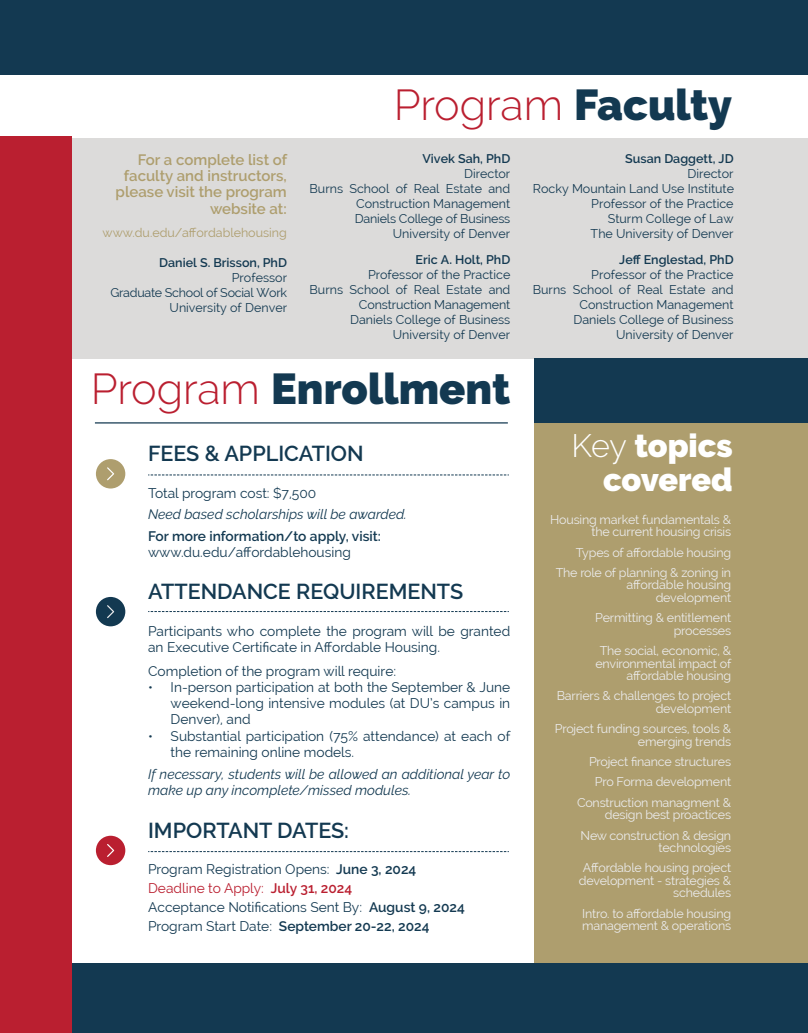
<style>
.page{position:relative;width:808px;height:1033px;background:#fff}
.page>*{position:absolute;margin:0;border:0;box-sizing:border-box;transform-origin:0 0}
.t1{font:900 43.12px "Raleway";color:#133951}
.t2{font:300 43.12px "Raleway";color:#ba1f30}
.t3{font:900 32.38px/33.8px "Raleway";color:#fff;text-align:right}
.t4{font:600 21.5px "Raleway";color:#133951}
.t5{font:600 15px/16.2px "Raleway";color:#ae9e6e;text-align:right}
.t6{font:13.75px/16.2px "Raleway";color:#133951}
.t7{font:italic 13.75px/16.2px "Raleway";color:#133951}
.t8{font:600 13.75px "Raleway";color:#133951}
.t9{font:12.5px/12.5px "Raleway";letter-spacing:-.015em;color:#ebebec;text-align:right}
.t10{font:12.5px/15px "Raleway";color:#133951;text-align:right}
.t11{font:600 12.5px "Raleway";color:#133951}
.t12{font:12.5px "Raleway";color:#ae9e6e}
.s1{font-weight:900;color:#133951}
.s2{font-weight:300;color:#ba1f30}
.s3{font-weight:600}
.s4{color:#ba1f30}
.s5{font-weight:600;color:#ba1f30}
.s6{font-weight:300}
</style>
<div class="page">
<div style="left:0;top:0;width:807px;height:75px;background:#133951"></div>
<div style="left:0;top:137px;width:72px;height:896px;background:#ba1f30"></div>
<div style="left:72px;top:138px;width:735px;height:220px;background:#dcdbda"></div>
<div style="left:534px;top:358px;width:273px;height:605px;background:#ae9e6e"></div>
<hr style="left:95px;top:422px;width:413px;height:1px;background:#133951">
<svg style="left:148px;top:474px;width:361px;height:1px"></svg>
<div style="left:96px;top:459px;width:29px;height:29px;background:#ae9e6e;border-radius:50%"></div>
<svg style="left:107px;top:467px;width:7px;height:13px"></svg>
<svg style="left:148px;top:611px;width:361px;height:1px"></svg>
<div style="left:96px;top:597px;width:29px;height:29px;background:#133951;border-radius:50%"></div>
<svg style="left:107px;top:605px;width:7px;height:13px"></svg>
<svg style="left:148px;top:851px;width:361px;height:1px"></svg>
<div style="left:96px;top:835px;width:29px;height:30px;background:#ba1f30;border-radius:50%"></div>
<svg style="left:107px;top:844px;width:7px;height:13px"></svg>
<div style="left:72px;top:963px;width:735px;height:70px;background:#133951"></div>
<div style="left:534px;top:358px;width:273px;height:65px;background:#133951"></div>
<p class="t5" style="left:116px;top:151px;width:173px">For a complete list of faculty and instructors, please visit the program website at:</p>
<p class="t12" style="left:102px;top:226px;width:186px">www.du.edu/affordablehousing</p>
<p class="t11" style="left:159px;top:255px;width:129px">Daniel S. Brisson, PhD</p>
<p class="t10" style="left:110px;top:270px;width:178px">Professor<br>Graduate School of Social Work<br>University of Denver</p>
<h1 class="t2" style="left:394px;top:80px;width:340px">Program <span class="s1">Faculty</span></h1>
<p class="t11" style="left:422px;top:151px;width:89px">Vivek Sah, PhD</p>
<p class="t10" style="left:309px;top:166px;width:202px">Director<br>Burns School of Real Estate and<br>Construction Management<br>Daniels College of Business<br>University of Denver</p>
<p class="t11" style="left:415px;top:253px;width:96px">Eric A. Holt, PhD</p>
<p class="t10" style="left:309px;top:267px;width:202px">Professor of the Practice<br>Burns School of Real Estate and<br>Construction Management<br>Daniels College of Business<br>University of Denver</p>
<p class="t11" style="left:625px;top:151px;width:110px">Susan Daggett, JD</p>
<p class="t10" style="left:533px;top:166px;width:203px">Director<br>Rocky Mountain Land Use Institute<br>Professor of the Practice<br>Sturm College of Law<br>The University of Denver</p>
<p class="t11" style="left:619px;top:253px;width:116px">Jeff Englestad, PhD</p>
<p class="t10" style="left:533px;top:267px;width:202px">Professor of the Practice<br>Burns School of Real Estate and<br>Construction Management<br>Daniels College of Business<br>University of Denver</p>
<h1 class="t1" style="left:91px;top:364px;width:421px"><span class="s2">Program</span> Enrollment</h1>
<h3 class="t4" style="left:148px;top:441px;width:217px">FEES &amp; APPLICATION</h3>
<p class="t6" style="left:148px;top:485px;width:170px">Total program cost: $7,500</p>
<p class="t7" style="left:148px;top:506px;width:260px">Need based scholarships will be awarded.</p>
<p class="t8" style="left:148px;top:528px;width:234px">For more information/to apply, visit:</p>
<p class="t6" style="left:148px;top:544px;width:204px">www.du.edu/affordablehousing</p>
<h3 class="t4" style="left:148px;top:579px;width:317px">ATTENDANCE REQUIREMENTS</h3>
<p class="t6" style="left:148px;top:622px;width:363px">Participants who complete the program will be granted an Executive Certificate in Affordable Housing.</p>
<p class="t6" style="left:148px;top:662px;width:249px">Completion of the program will require:</p>
<p class="t6" style="left:171px;top:679px;width:341px;text-align:justify;text-indent:-22px">• In-person participation at both the September &amp; June weekend-long intensive modules (at DU’s campus in Denver), and</p>
<p class="t6" style="left:171px;top:727px;width:341px;text-indent:-22px">• Substantial participation (75% attendance) at each of the remaining online models.</p>
<p class="t7" style="left:148px;top:765px;width:363px">If necessary, students will be allowed an additional year to make up any incomplete/missed modules.</p>
<h3 class="t4" style="left:148px;top:818px;width:202px">IMPORTANT DATES:</h3>
<p class="t6" style="left:148px;top:860px;width:318px;line-height:18.8px">Program Registration Opens: <span class="s3">June 3, 2024<br></span><span class="s4">Deadline to Apply:</span> <span class="s5">July 31, 2024<br></span>Acceptance Notifications Sent By: <span class="s3">August 9, 2024<br></span>Program Start Date: <span class="s3">September 20-22, 2024</span></p>
<h2 class="t3" style="left:571px;top:429px;width:163px"><span class="s6">Key</span> topics covered</h2>
<p class="t9" style="left:550px;top:513px;width:182px">Housing market fundamentals &amp; the current housing crisis</p>
<p class="t9" style="left:555px;top:542px;width:177px;line-height:20.2px">Types of affordable housing<br>The role of planning &amp; zoning in</p>
<p class="t9" style="left:626px;top:578px;width:106px">affordable housing development</p>
<p class="t9" style="left:595px;top:611px;width:137px">Permitting &amp; entitlement processes</p>
<p class="t9" style="left:595px;top:644px;width:137px">The social, economic, &amp; environmental impact of affordable housing</p>
<p class="t9" style="left:556px;top:689px;width:176px">Barriers &amp; challenges to project development</p>
<p class="t9" style="left:555px;top:722px;width:178px">Project funding sources, tools &amp; emerging trends</p>
<p class="t9" style="left:577px;top:751px;width:156px;line-height:20.2px">Project finance structures<br>Pro Forma development<br>Construction managment &amp;</p>
<p class="t9" style="left:580px;top:804px;width:152px;line-height:20.2px">design best proactices<br>New construction &amp; design</p>
<p class="t9" style="left:583px;top:837px;width:150px;line-height:20.2px">technologies<br>Affordable housing project</p>
<p class="t9" style="left:578px;top:874px;width:154px">development - strategies &amp; schedules</p>
<p class="t9" style="left:582px;top:907px;width:151px;text-align:left">Intro. to affordable housing management &amp; operations</p>
</div>
